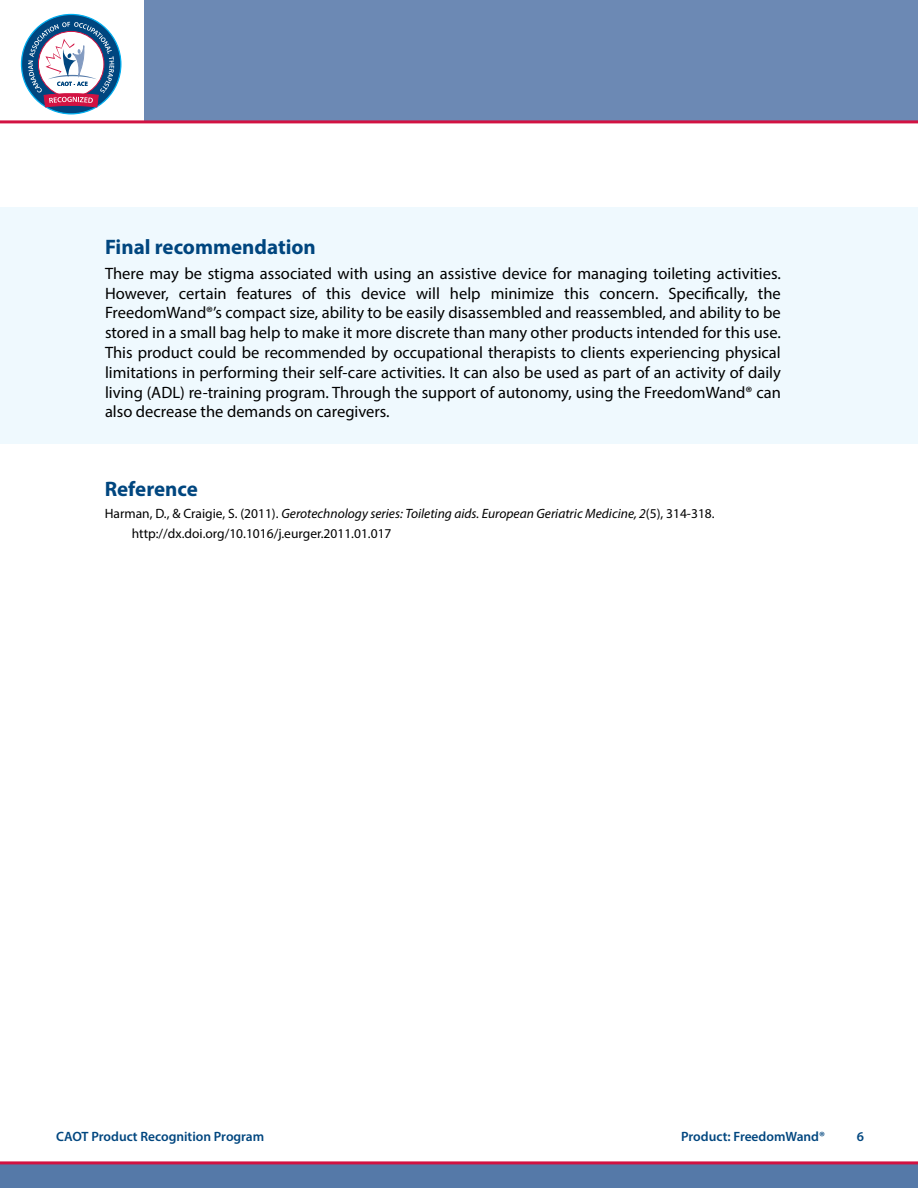
<style>
.page{position:relative;width:918px;height:1188px;background:#fff}
.page>*{position:absolute;margin:0;border:0;box-sizing:border-box;transform-origin:0 0}
.Subheading_14_pt_bol{font:700 21px "Myriad Pro";color:#00467f}
.Body_text_FIRST{font:16.5px/19.8px "Myriad Pro";color:#000;text-align:justify}
.Body_text_FIRST-2{font:13.5px/19.8px "Myriad Pro";color:#000}
.t1{font:600 13.5px "Myriad Pro";color:#00467f}
.s1{font-style:italic}
</style>
<div class="page">
<div style="left:0;top:207px;width:918px;height:237px;background:#eff9fe"></div>
<div style="left:145px;top:0;width:773px;height:122px;background:#6c89b4"></div>
<div style="left:0;top:1164px;width:918px;height:24px;background:#5579a8"></div>
<hr style="left:0;top:1161px;width:918px;height:3px;background:#d21242">
<hr style="left:0;top:120px;width:918px;height:3px;background:#d21242">
<svg style="left:21px;top:14px;width:100px;height:100px"></svg>
<svg style="left:28px;top:22px;width:86px;height:86px"></svg>
<p class="Subheading_14_pt_bol" style="left:105px;top:233px;width:212px">Final recommendation</p>
<p class="Body_text_FIRST" style="left:105px;top:263px;width:677px">There may be stigma associated with using an assistive device for managing toileting activities.<br>However, certain features of this device will help minimize this concern. Specifically, the FreedomWand®’s compact size, ability to be easily disassembled and reassembled, and ability to be stored in a small bag help to make it more discrete than many other products intended for this use.<br>This product could be recommended by occupational therapists to clients experiencing physical limitations in performing their self-care activities. It can also be used as part of an activity of daily living (ADL) re-training program. Through the support of autonomy, using the FreedomWand® can also decrease the demands on caregivers.</p>
<p class="Subheading_14_pt_bol" style="left:105px;top:476px;width:95px">Reference</p>
<p class="Body_text_FIRST-2" style="left:132px;top:503px;width:584px;text-indent:-27px">Harman, D., &amp; Craigie, S. (2011). <span class="s1">Gerotechnology series: Toileting aids. European Geriatric Medicine, 2</span>(5), 314-318. http://dx.doi.org/10.1016/j.eurger.2011.01.017</p>
<p class="t1" style="left:56px;top:1128px;width:210px">CAOT Product Recognition Program</p>
<p class="t1" style="left:681px;top:1128px;width:145px">Product: FreedomWand®</p>
<p class="t1" style="left:857px;top:1128px;width:9px">6</p>
</div>
